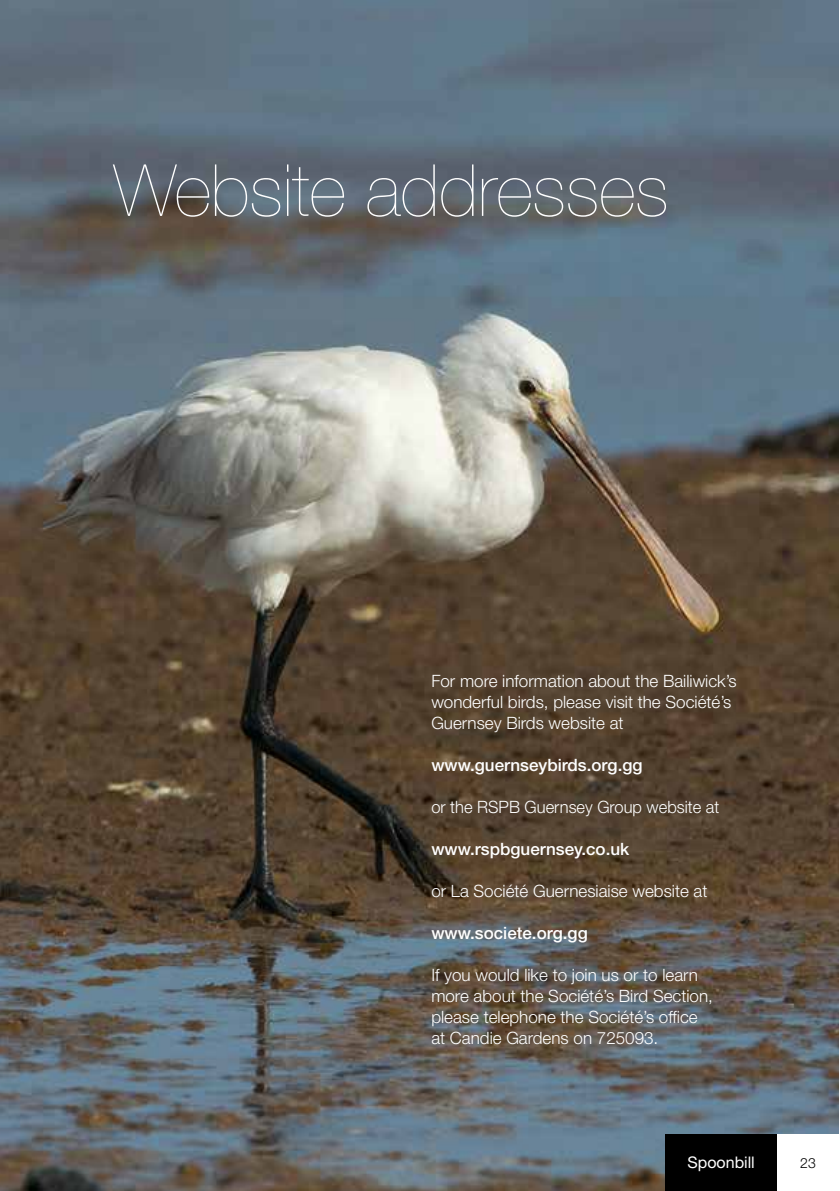
<style>
.page{position:relative;width:840px;height:1191px;background:#fff}
.page>*{position:absolute;margin:0;border:0;box-sizing:border-box;transform-origin:0 0}
.t1{font:200 72px "Helvetica Neue LT Std";color:#fff}
.t2{font:300 17px/21px "Helvetica Neue LT Std";color:#fff}
.t3{font:500 17px "Helvetica Neue LT Std";color:#fff}
.t4{font:16px "Helvetica Neue LT Std";color:#fff}
.t5{font:300 14px "Helvetica Neue LT Std";color:#000}
</style>
<div class="page">
<img style="left:0;top:1px;width:838px;height:1190px">
<div style="left:664px;top:1134px;width:113px;height:57px;background:#000"></div>
<div style="left:777px;top:1134px;width:61px;height:57px;background:#fff"></div>
<h1 class="t1" style="left:113px;top:149px;width:556px">Website addresses</h1>
<p class="t2" style="left:431px;top:670px;width:307px">For more information about the Bailiwick’s wonderful birds, please visit the Société’s<br>Guernsey Birds website at</p>
<p class="t3" style="left:431px;top:755px;width:213px">www.guernseybirds.org.gg</p>
<p class="t2" style="left:431px;top:796px;width:289px">or the RSPB Guernsey Group website at</p>
<p class="t3" style="left:431px;top:839px;width:199px">www.rspbguernsey.co.uk</p>
<p class="t2" style="left:431px;top:880px;width:277px">or La Société Guernesiaise website at</p>
<p class="t3" style="left:431px;top:923px;width:158px">www.societe.org.gg</p>
<p class="t2" style="left:431px;top:964px;width:283px">If you would like to join us or to learn more about the Société’s Bird Section, please telephone the Société’s office at Candie Gardens on 725093.</p>
<p class="t4" style="left:687px;top:1153px;width:69px">Spoonbill</p>
<p class="t5" style="left:799px;top:1154px;width:17px">23</p>
</div>
